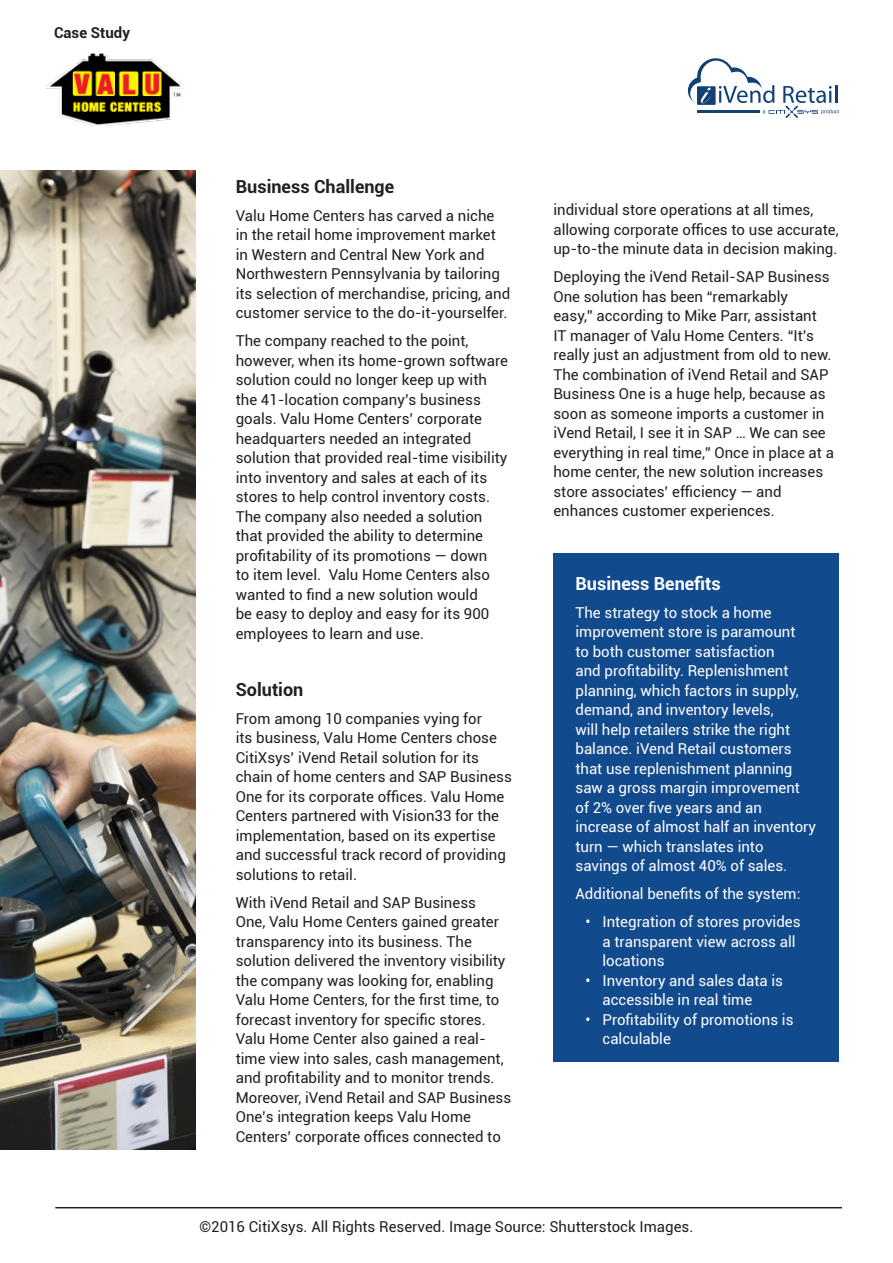
<style>
.page{position:relative;width:893px;height:1263px;background:#fff}
.page>*{position:absolute;margin:0;border:0;box-sizing:border-box;transform-origin:0 0}
.Body_Headings{font:700 18px "Roboto";color:#231f20}
.Body_Headings-2{font:700 18px "Roboto";color:#fff}
.Body{font:15px/19.5px "Roboto";color:#231f20}
.Body-2{font:15px/19.5px "Roboto";color:#fff}
.t1{font:700 15px "Roboto";color:#231f20}
</style>
<div class="page">
<hr style="left:55px;top:1207px;width:787px;height:1px;background:#231f20">
<svg style="left:688px;top:58px;width:151px;height:60px"></svg>
<img style="left:45px;top:53px;width:139px;height:73px">
<div style="left:553px;top:553px;width:286px;height:509px;background:#124a8e"></div>
<img style="left:0;top:170px;width:196px;height:980px">
<p class="t1" style="left:54px;top:23px;width:77px">Case Study</p>
<p class="Body_Headings" style="left:236px;top:174px;width:160px">Business Challenge</p>
<p class="Body" style="left:236px;top:205px;width:276px">Valu Home Centers has carved a niche in the retail home improvement market in Western and Central New York and Northwestern Pennsylvania by tailoring its selection of merchandise, pricing, and customer service to the do-it-yourselfer.</p>
<p class="Body" style="left:236px;top:331px;width:274px">The company reached to the point, however, when its home-grown software solution could no longer keep up with the 41-location company’s business goals. Valu Home Centers’ corporate headquarters needed an integrated solution that provided real-time visibility into inventory and sales at each of its stores to help control inventory costs.<br>The company also needed a solution that provided the ability to determine profitability of its promotions — down<br>to item level. Valu Home Centers also wanted to find a new solution would<br>be easy to deploy and easy for its 900 employees to learn and use.</p>
<p class="Body_Headings" style="left:236px;top:676px;width:69px">Solution</p>
<p class="Body" style="left:236px;top:708px;width:278px">From among 10 companies vying for<br>its business, Valu Home Centers chose CitiXsys’ iVend Retail solution for its chain of home centers and SAP Business One for its corporate offices. Valu Home Centers partnered with Vision33 for the implementation, based on its expertise and successful track record of providing solutions to retail.</p>
<p class="Body" style="left:236px;top:892px;width:277px">With iVend Retail and SAP Business<br>One, Valu Home Centers gained greater transparency into its business. The solution delivered the inventory visibility the company was looking for, enabling Valu Home Centers, for the first time, to forecast inventory for specific stores.<br>Valu Home Center also gained a real&shy;time view into sales, cash management, and profitability and to monitor trends.<br>Moreover, iVend Retail and SAP Business One’s integration keeps Valu Home Centers’ corporate offices connected to</p>
<p class="Body" style="left:553px;top:199px;width:287px">individual store operations at all times, allowing corporate offices to use accurate, up-to-the minute data in decision making.</p>
<p class="Body" style="left:553px;top:266px;width:282px">Deploying the iVend Retail-SAP Business One solution has been “remarkably<br>easy,” according to Mike Parr, assistant<br>IT manager of Valu Home Centers. “It’s really just an adjustment from old to new.<br>The combination of iVend Retail and SAP Business One is a huge help, because as soon as someone imports a customer in iVend Retail, I see it in SAP … We can see everything in real time,” Once in place at a home center, the new solution increases store associates’ efficiency — and enhances customer experiences.</p>
<p class="Body_Headings-2" style="left:575px;top:571px;width:147px">Business Benefits</p>
<p class="Body-2" style="left:575px;top:602px;width:242px">The strategy to stock a home improvement store is paramount<br>to both customer satisfaction<br>and profitability. Replenishment planning, which factors in supply, demand, and inventory levels,<br>will help retailers strike the right balance. iVend Retail customers that use replenishment planning saw a gross margin improvement of 2% over five years and an increase of almost half an inventory turn — which translates into savings of almost 40% of sales.</p>
<p class="Body-2" style="left:575px;top:884px;width:227px">Additional benefits of the system:</p>
<p class="Body-2" style="left:602px;top:912px;width:200px;text-indent:-17px">• Integration of stores provides a transparent view across all locations</p>
<p class="Body-2" style="left:602px;top:970px;width:182px;text-indent:-17px">• Inventory and sales data is accessible in real time</p>
<p class="Body-2" style="left:602px;top:1009px;width:193px;text-indent:-17px">• Profitability of promotions is calculable</p>
<p class="Body" style="left:200px;top:1216px;width:495px">©2016 CitiXsys. All Rights Reserved. Image Source: Shutterstock Images.</p>
</div>
